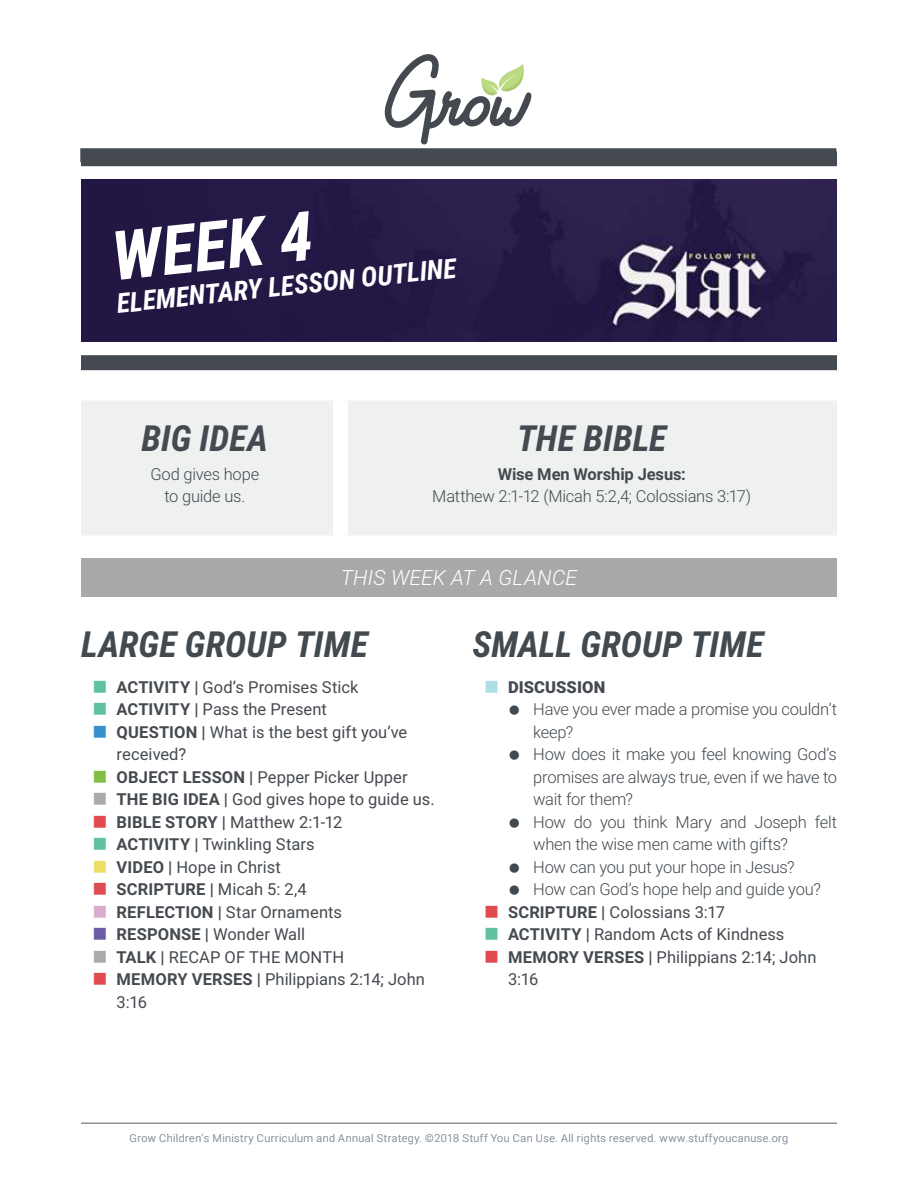
<style>
.page{position:relative;width:918px;height:1188px;background:#fff}
.page>*{position:absolute;margin:0;border:0;box-sizing:border-box;transform-origin:0 0}
.t1{font:italic 700 68.25px "Roboto Condensed";color:#fff}
.t2{font:italic 700 36px "Roboto Condensed";color:#42494f}
.t3{font:italic 700 36px "Roboto Condensed";color:#454a50}
.t4{font:italic 700 27.3px "Roboto Condensed";color:#fff}
.t5{font:italic 300 21px "Roboto";letter-spacing:.005em;color:#fff}
.t6{font:16.5px/22.5px "Roboto";color:#454a50}
.t7{font:300 16.5px/22.5px "Roboto";letter-spacing:-.015em;color:#42494f;text-align:center}
.t8{font:700 16.5px "Roboto";letter-spacing:-.005em;color:#42494f}
.t9{font:900 16.5px "Roboto";letter-spacing:.005em;color:#454a50}
.t10{font:300 10.8px "Roboto";letter-spacing:.04em;color:#8e99a5}
.s1{font-weight:700}
</style>
<div class="page">
<div style="left:80px;top:148px;width:756px;height:14px;background:#454a50"></div>
<svg style="left:385px;top:54px;width:147px;height:91px"></svg>
<img style="left:81px;top:180px;width:756px;height:162px">
<hr style="left:81px;top:1122px;width:756px;height:2px;background:#8c949d">
<div style="left:81px;top:151px;width:756px;height:15px;background:#454a50"></div>
<div style="left:81px;top:355px;width:756px;height:15px;background:#454a50"></div>
<div style="left:81px;top:400px;width:756px;height:135px;background:#eff0f0"></div>
<div style="left:333px;top:400px;width:15px;height:135px;background:#fff"></div>
<div style="left:81px;top:558px;width:756px;height:39px;background:#a7a9ab"></div>
<h1 class="t1" style="left:108px;top:217px;width:204px;rotate:-6deg">WEEK 4</h1>
<h3 class="t4" style="left:115px;top:288px;width:343px;rotate:-6deg">ELEMENTARY LESSON OUTLINE</h3>
<h2 class="t3" style="left:142px;top:417px;width:128px">BIG IDEA</h2>
<p class="t7" style="left:151px;top:462px;width:110px">God gives hope to guide us.</p>
<h2 class="t3" style="left:517px;top:417px;width:151px">THE BIBLE</h2>
<p class="t8" style="left:498px;top:467px;width:190px">Wise Men Worship Jesus:</p>
<p class="t7" style="left:432px;top:485px;width:321px">Matthew 2:1-12 (Micah 5:2,4; Colossians 3:17)</p>
<p class="t5" style="left:341px;top:569px;width:238px">THIS WEEK AT A GLANCE</p>
<h2 class="t2" style="left:81px;top:623px;width:289px">LARGE GROUP TIME</h2>
<p class="t6" style="left:117px;top:677px;width:320px"><span class="s1">ACTIVITY |</span> God’s Promises Stick<br><span class="s1">ACTIVITY |</span> Pass the Present<br><span class="s1">QUESTION |</span> What is the best gift you’ve received?<br><span class="s1">OBJECT LESSON |</span> Pepper Picker Upper<br><span class="s1">THE BIG IDEA |</span> God gives hope to guide us.<br><span class="s1">BIBLE STORY |</span> Matthew 2:1-12<br><span class="s1">ACTIVITY |</span> Twinkling Stars<br><span class="s1">VIDEO |</span> Hope in Christ<br><span class="s1">SCRIPTURE |</span> Micah 5: 2,4<br><span class="s1">REFLECTION |</span> Star Ornaments<br><span class="s1">RESPONSE |</span> Wonder Wall<br><span class="s1">TALK |</span> RECAP OF THE MONTH<br><span class="s1">MEMORY VERSES |</span> Philippians 2:14; John<br>3:16</p>
<h2 class="t2" style="left:472px;top:623px;width:293px">SMALL GROUP TIME</h2>
<p class="t9" style="left:508px;top:678px;width:99px">DISCUSSION</p>
<p class="t7" style="left:533px;top:698px;width:305px">Have you ever made a promise you couldn’t</p>
<p class="t7" style="left:533px;top:720px;width:42px">keep?</p>
<p class="t7" style="left:533px;top:743px;width:305px">How does it make you feel knowing God’s</p>
<p class="t7" style="left:533px;top:765px;width:305px">promises are always true, even if we have to</p>
<p class="t7" style="left:533px;top:788px;width:101px">wait for them?</p>
<p class="t7" style="left:533px;top:810px;width:305px">How do you think Mary and Joseph felt</p>
<p class="t7" style="left:533px;top:833px;width:256px">when the wise men came with gifts?</p>
<p class="t7" style="left:533px;top:855px;width:263px">How can you put your hope in Jesus?</p>
<p class="t7" style="left:533px;top:878px;width:289px">How can God’s hope help and guide you?</p>
<p class="t6" style="left:508px;top:902px;width:219px"><span class="s1">SCRIPTURE |</span> Colossians 3:17</p>
<p class="t6" style="left:508px;top:925px;width:278px"><span class="s1">ACTIVITY |</span> Random Acts of Kindness</p>
<p class="t6" style="left:508px;top:947px;width:310px"><span class="s1">MEMORY VERSES |</span> Philippians 2:14; John</p>
<p class="t6" style="left:508px;top:970px;width:32px">3:16</p>
<p class="t10" style="left:130px;top:1134px;width:660px">Grow Children's Ministry Curriculum and Annual Strategy. ©2018 Stuff You Can Use. All rights reserved. www.stuffyoucanuse.org</p>
</div>
